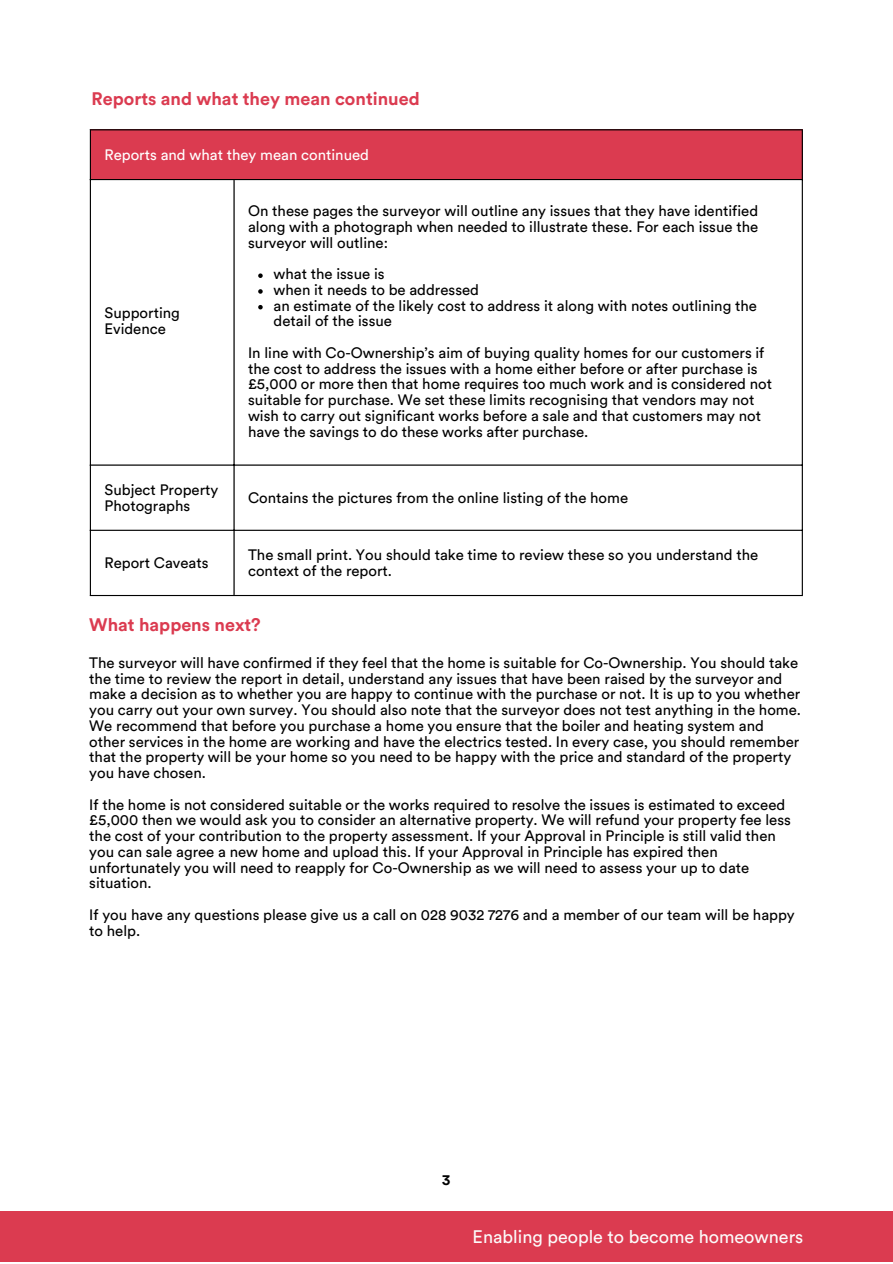
<style>
.page{position:relative;width:893px;height:1264px;background:#fff}
.page>*{position:absolute;margin:0;border:0;box-sizing:border-box;transform-origin:0 0}
.t1{font:700 18px "Circular Std";color:#db3b50}
.t2{font:18px "Circular Std";color:#fcfbfb}
.t3{font:15px/15.8px "Circular Std";color:#000}
.t4{font:15px "Circular Std";color:#fff}
.t5{font:700 15px "Circular Std";color:#000}
</style>
<div class="page">
<div style="left:0;top:1211px;width:892px;height:50px;background:#db3b50"></div>
<div style="left:90px;top:130px;width:712px;height:50px;background:#db3b50"></div>
<svg style="left:258px;top:273px;width:5px;height:5px"></svg>
<svg style="left:258px;top:289px;width:5px;height:5px"></svg>
<svg style="left:258px;top:305px;width:5px;height:4px"></svg>
<hr style="left:90px;top:130px;width:1px;height:465px;background:#000">
<hr style="left:233px;top:180px;width:1px;height:415px;background:#000">
<hr style="left:801px;top:130px;width:1px;height:465px;background:#000">
<hr style="left:90px;top:129px;width:712px;height:1px;background:#000">
<hr style="left:90px;top:179px;width:712px;height:1px;background:#000">
<hr style="left:90px;top:464px;width:712px;height:1px;background:#000">
<hr style="left:90px;top:529px;width:712px;height:2px;background:#000">
<hr style="left:90px;top:595px;width:712px;height:1px;background:#000">
<p class="t1" style="left:92px;top:90px;width:329px">Reports and what they mean continued</p>
<p class="t4" style="left:104px;top:147px;width:266px">Reports and what they mean continued</p>
<p class="t3" style="left:104px;top:306px;width:77px">Supporting<br>Evidence</p>
<p class="t3" style="left:248px;top:203px;width:511px;text-align:justify">On these pages the surveyor will outline any issues that they have identified along with a photograph when needed to illustrate these. For each issue the surveyor will outline:</p>
<p class="t3" style="left:273px;top:266px;width:485px">what the issue is<br>when it needs to be addressed<br>an estimate of the likely cost to address it along with notes outlining the detail of the issue</p>
<p class="t3" style="left:248px;top:345px;width:525px">In line with Co-Ownership’s aim of buying quality homes for our customers if the cost to address the issues with a home either before or after purchase is £5,000 or more then that home requires too much work and is considered not suitable for purchase. We set these limits recognising that vendors may not wish to carry out significant works before a sale and that customers may not have the savings to do these works after purchase.</p>
<p class="t3" style="left:104px;top:482px;width:115px">Subject Property<br>Photographs</p>
<p class="t3" style="left:248px;top:490px;width:381px">Contains the pictures from the online listing of the home</p>
<p class="t3" style="left:104px;top:555px;width:106px">Report Caveats</p>
<p class="t3" style="left:248px;top:547px;width:511px">The small print. You should take time to review these so you understand the context of the report.</p>
<p class="t1" style="left:89px;top:616px;width:173px">What happens next?</p>
<p class="t3" style="left:89px;top:655px;width:713px">The surveyor will have confirmed if they feel that the home is suitable for Co-Ownership. You should take the time to review the report in detail, understand any issues that have been raised by the surveyor and make a decision as to whether you are happy to continue with the purchase or not. It is up to you whether you carry out your own survey. You should also note that the surveyor does not test anything in the home.<br>We recommend that before you purchase a home you ensure that the boiler and heating system and other services in the home are working and have the electrics tested. In every case, you should remember that the property will be your home so you need to be happy with the price and standard of the property you have chosen.</p>
<p class="t3" style="left:89px;top:797px;width:703px">If the home is not considered suitable or the works required to resolve the issues is estimated to exceed £5,000 then we would ask you to consider an alternative property. We will refund your property fee less the cost of your contribution to the property assessment. If your Approval in Principle is still valid then you can sale agree a new home and upload this. If your Approval in Principle has expired then unfortunately you will need to reapply for Co-Ownership as we will need to assess your up to date situation.</p>
<p class="t3" style="left:89px;top:907px;width:707px">If you have any questions please give us a call on 028 9032 7276 and a member of our team will be happy to help.</p>
<p class="t5" style="left:442px;top:1173px;width:10px">3</p>
<p class="t2" style="left:472px;top:1227px;width:332px">Enabling people to become homeowners</p>
</div>
